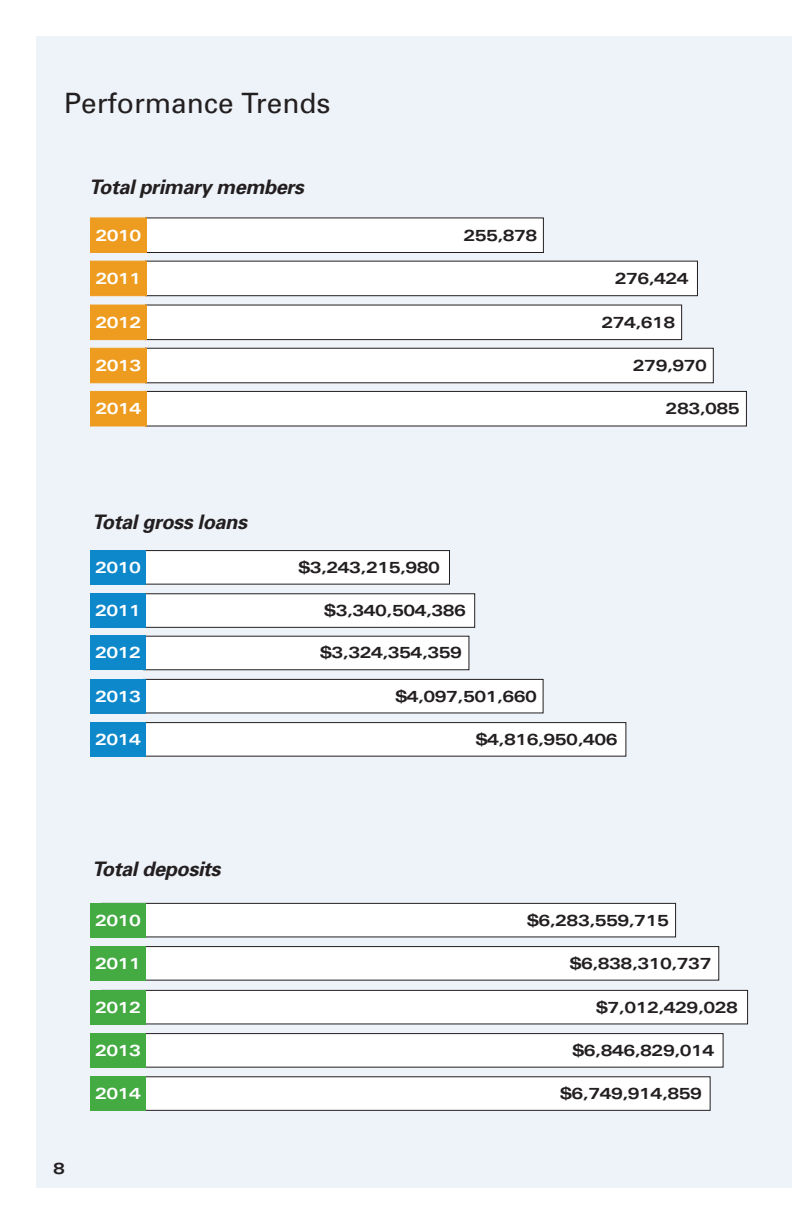
<style>
.page{position:relative;width:792px;height:1224px;background:#fff}
.page>*{position:absolute;margin:0;border:0;box-sizing:border-box;transform-origin:0 0}
.t1{font:28px "Univers";color:#231f20}
.t2{font:italic 700 20px "Univers";letter-spacing:-.02em;color:#231f20}
.t3{font:700 expanded 16px "Univers";letter-spacing:-.03em;color:#231f20}
.t4{font:700 expanded 16px "Univers";letter-spacing:-.03em;color:#fff}
</style>
<div class="page">
<div style="left:36px;top:36px;width:756px;height:1152px;background:#eef3f9"></div>
<div style="left:146px;top:218px;width:397px;height:34px;background:#fff"></div>
<div style="left:145px;top:217px;width:399px;height:36px;border:1px solid #231f20"></div>
<div style="left:90px;top:217px;width:57px;height:36px;background:#ee9c1f;border:1px solid #ee9c1f"></div>
<div style="left:146px;top:261px;width:551px;height:35px;background:#fff"></div>
<div style="left:145px;top:261px;width:553px;height:35px;border:1px solid #231f20"></div>
<div style="left:146px;top:305px;width:536px;height:35px;background:#fff"></div>
<div style="left:145px;top:305px;width:537px;height:35px;border:1px solid #231f20"></div>
<div style="left:146px;top:348px;width:567px;height:35px;background:#fff"></div>
<div style="left:145px;top:348px;width:569px;height:35px;border:1px solid #231f20"></div>
<div style="left:146px;top:391px;width:600px;height:35px;background:#fff"></div>
<div style="left:145px;top:391px;width:602px;height:35px;border:1px solid #231f20"></div>
<div style="left:90px;top:261px;width:57px;height:35px;background:#ee9c1f;border:1px solid #ee9c1f"></div>
<div style="left:90px;top:305px;width:57px;height:35px;background:#ee9c1f"></div>
<div style="left:90px;top:348px;width:57px;height:35px;background:#ee9c1f;border:1px solid #ee9c1f"></div>
<div style="left:90px;top:391px;width:57px;height:35px;background:#ee9c1f"></div>
<div style="left:144px;top:551px;width:306px;height:33px;background:#fff"></div>
<div style="left:143px;top:550px;width:307px;height:35px;border:1px solid #231f20"></div>
<div style="left:90px;top:550px;width:56px;height:35px;background:#0c88cb"></div>
<div style="left:144px;top:594px;width:331px;height:33px;background:#fff"></div>
<div style="left:143px;top:593px;width:332px;height:35px;border:1px solid #231f20"></div>
<div style="left:144px;top:636px;width:325px;height:34px;background:#fff"></div>
<div style="left:143px;top:636px;width:326px;height:34px;border:1px solid #231f20"></div>
<div style="left:144px;top:679px;width:399px;height:34px;background:#fff"></div>
<div style="left:143px;top:679px;width:401px;height:34px;border:1px solid #231f20"></div>
<div style="left:144px;top:723px;width:482px;height:33px;background:#fff"></div>
<div style="left:143px;top:722px;width:483px;height:35px;border:1px solid #231f20"></div>
<div style="left:90px;top:593px;width:56px;height:35px;background:#0c88cb"></div>
<div style="left:90px;top:636px;width:56px;height:34px;background:#0c88cb"></div>
<div style="left:90px;top:679px;width:56px;height:34px;background:#0c88cb"></div>
<div style="left:90px;top:722px;width:56px;height:35px;background:#0c88cb"></div>
<div style="left:102px;top:903px;width:574px;height:34px;background:#fff"></div>
<div style="left:101px;top:903px;width:575px;height:34px;border:1px solid #231f20"></div>
<div style="left:102px;top:947px;width:617px;height:33px;background:#fff"></div>
<div style="left:101px;top:946px;width:618px;height:35px;border:1px solid #231f20"></div>
<div style="left:102px;top:990px;width:646px;height:34px;background:#fff"></div>
<div style="left:101px;top:990px;width:647px;height:34px;border:1px solid #231f20"></div>
<div style="left:102px;top:1034px;width:621px;height:33px;background:#fff"></div>
<div style="left:101px;top:1033px;width:623px;height:35px;border:1px solid #231f20"></div>
<div style="left:102px;top:1077px;width:608px;height:33px;background:#fff"></div>
<div style="left:101px;top:1076px;width:610px;height:35px;border:1px solid #231f20"></div>
<div style="left:90px;top:903px;width:56px;height:34px;background:#44aa42"></div>
<div style="left:90px;top:946px;width:56px;height:35px;background:#44aa42"></div>
<div style="left:90px;top:990px;width:56px;height:34px;background:#44aa42"></div>
<div style="left:90px;top:1033px;width:56px;height:35px;background:#44aa42"></div>
<div style="left:90px;top:1076px;width:56px;height:35px;background:#44aa42"></div>
<p class="t1" style="left:64px;top:85px;width:268px">Performance Trends</p>
<p class="t2" style="left:89px;top:174px;width:216px">Total primary members</p>
<p class="t4" style="left:96px;top:226px;width:47px">2010</p>
<p class="t3" style="left:463px;top:226px;width:76px">255,878</p>
<p class="t4" style="left:96px;top:269px;width:47px">2011</p>
<p class="t4" style="left:96px;top:313px;width:47px">2012</p>
<p class="t4" style="left:96px;top:356px;width:47px">2013</p>
<p class="t4" style="left:96px;top:399px;width:47px">2014</p>
<p class="t2" style="left:92px;top:509px;width:157px">Total gross loans</p>
<p class="t3" style="left:615px;top:269px;width:76px">276,424</p>
<p class="t3" style="left:601px;top:313px;width:76px">274,618</p>
<p class="t3" style="left:633px;top:356px;width:76px">279,970</p>
<p class="t3" style="left:666px;top:399px;width:76px">283,085</p>
<p class="t4" style="left:95px;top:558px;width:47px">2010</p>
<p class="t3" style="left:298px;top:558px;width:143px">$3,243,215,980</p>
<p class="t3" style="left:324px;top:601px;width:143px">$3,340,504,386</p>
<p class="t3" style="left:320px;top:644px;width:143px">$3,324,354,359</p>
<p class="t3" style="left:395px;top:687px;width:143px">$4,097,501,660</p>
<p class="t3" style="left:476px;top:730px;width:143px">$4,816,950,406</p>
<p class="t4" style="left:95px;top:601px;width:47px">2011</p>
<p class="t4" style="left:95px;top:644px;width:47px">2012</p>
<p class="t4" style="left:95px;top:687px;width:47px">2013</p>
<p class="t4" style="left:95px;top:730px;width:47px">2014</p>
<p class="t3" style="left:53px;top:1159px;width:13px">8</p>
<p class="t2" style="left:92px;top:856px;width:130px">Total deposits</p>
<p class="t4" style="left:95px;top:911px;width:47px">2010</p>
<p class="t4" style="left:95px;top:954px;width:47px">2011</p>
<p class="t4" style="left:95px;top:998px;width:47px">2012</p>
<p class="t4" style="left:95px;top:1041px;width:47px">2013</p>
<p class="t4" style="left:95px;top:1084px;width:47px">2014</p>
<p class="t3" style="left:527px;top:911px;width:143px">$6,283,559,715</p>
<p class="t3" style="left:570px;top:954px;width:143px">$6,838,310,737</p>
<p class="t3" style="left:596px;top:998px;width:143px">$7,012,429,028</p>
<p class="t3" style="left:573px;top:1041px;width:143px">$6,846,829,014</p>
<p class="t3" style="left:560px;top:1084px;width:143px">$6,749,914,859</p>
</div>
